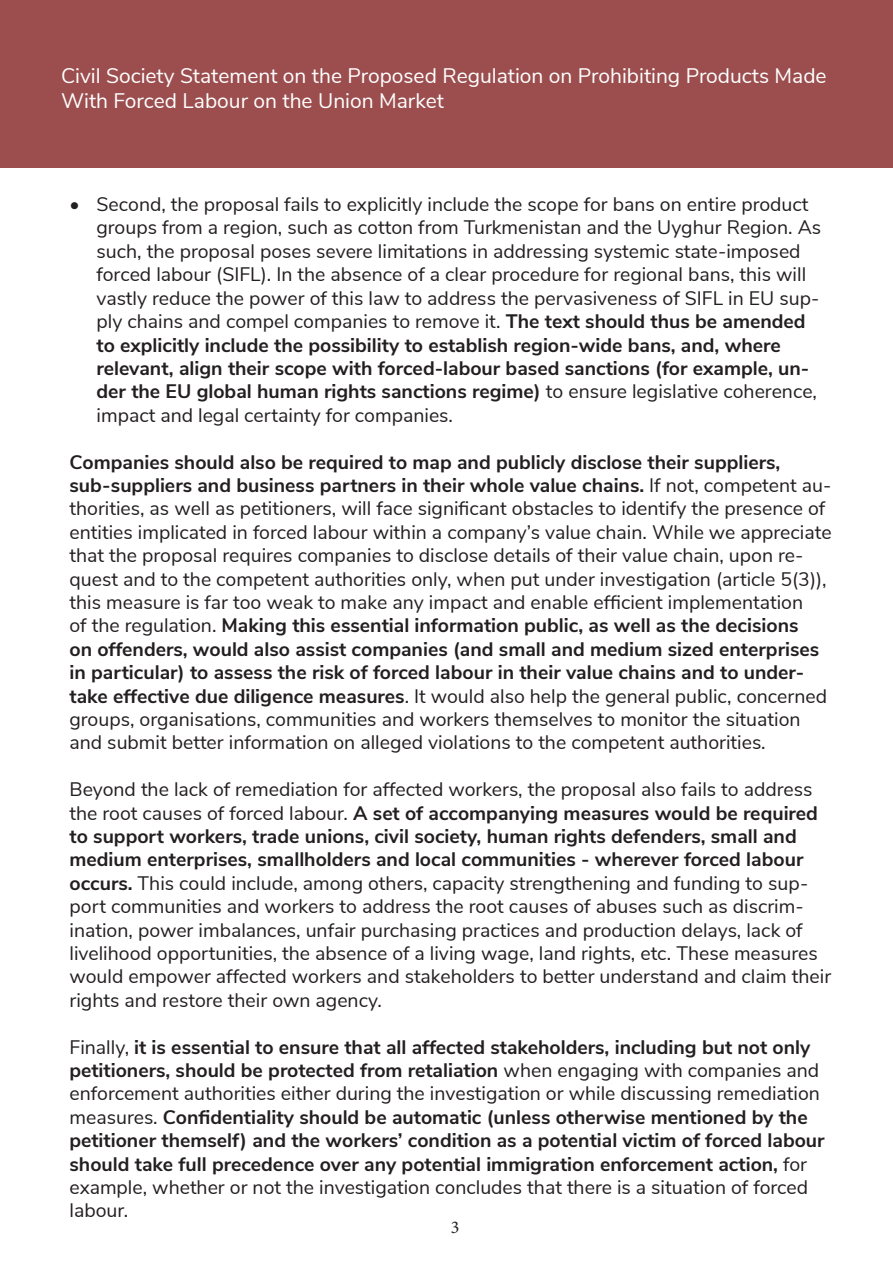
<style>
.page{position:relative;width:893px;height:1263px;background:#fff}
.page>*{position:absolute;margin:0;border:0;box-sizing:border-box;transform-origin:0 0}
.t1{font:21px/25.2px "Nunito Sans";color:#fff}
.t2{font:19.5px/23.4px "Nunito Sans";color:#231f20}
.t3{font:700 19.5px/23.4px "Nunito Sans";color:#231f20}
.t4{font:18px "Minion Pro";color:#231f20}
.s1{font-weight:700}
.s2{font-weight:400}
</style>
<div class="page">
<div style="left:0;top:0;width:893px;height:168px;background:#9c4e4f"></div>
<p class="t1" style="left:61px;top:62px;width:767px">Civil Society Statement on the Proposed Regulation on Prohibiting Products Made<br>With Forced Labour on the Union Market</p>
<p class="t2" style="left:97px;top:191px;width:726px;text-indent:-27px">• Second, the proposal fails to explicitly include the scope for bans on entire product groups from a region, such as cotton from Turkmenistan and the Uyghur Region. As such, the proposal poses severe limitations in addressing systemic state-imposed forced labour (SIFL). In the absence of a clear procedure for regional bans, this will vastly reduce the power of this law to address the pervasiveness of SIFL in EU sup&shy;ply chains and compel companies to remove it. <span class="s1">The text should thus be amended to explicitly include the possibility to establish region-wide bans, and, where relevant, align their scope with forced-labour based sanctions (for example, un&shy;der the EU global human rights sanctions regime)</span> to ensure legislative coherence, impact and legal certainty for companies.</p>
<p class="t2" style="left:70px;top:449px;width:764px"><span class="s1">Companies should also be required to map and publicly disclose their suppliers, sub-suppliers and business partners in their whole value chains.</span> If not, competent au&shy;thorities, as well as petitioners, will face significant obstacles to identify the presence of entities implicated in forced labour within a company’s value chain. While we appreciate that the proposal requires companies to disclose details of their value chain, upon re&shy;quest and to the competent authorities only, when put under investigation (article 5(3)), this measure is far too weak to make any impact and enable efficient implementation<br>of the regulation. <span class="s1">Making this essential information public, as well as the decisions<br>on offenders, would also assist companies (and small and medium sized enterprises in particular) to assess the risk of forced labour in their value chains and to under&shy;take effective due diligence measures</span>. It would also help the general public, concerned groups, organisations, communities and workers themselves to monitor the situation and submit better information on alleged violations to the competent authorities.</p>
<p class="t2" style="left:70px;top:776px;width:763px">Beyond the lack of remediation for affected workers, the proposal also fails to address the root causes of forced labour. <span class="s1">A set of accompanying measures would be required to support workers, trade unions, civil society, human rights defenders, small and medium enterprises, smallholders and local communities - wherever forced labour occurs.</span> This could include, among others, capacity strengthening and funding to sup&shy;port communities and workers to address the root causes of abuses such as discrim&shy;ination, power imbalances, unfair purchasing practices and production delays, lack of livelihood opportunities, the absence of a living wage, land rights, etc. These measures would empower affected workers and stakeholders to better understand and claim their rights and restore their own agency.</p>
<p class="t3" style="left:70px;top:1034px;width:757px"><span class="s2">Finally,</span> it is essential to ensure that all affected stakeholders, including but not only petitioners, should be protected from retaliation <span class="s2">when engaging with companies and enforcement authorities either during the investigation or while discussing remediation measures.</span> Confidentiality should be automatic (unless otherwise mentioned by the petitioner themself) and the workers’ condition as a potential victim of forced labour should take full precedence over any potential immigration enforcement action, <span class="s2">for example, whether or not the investigation concludes that there is a situation of forced labour.</span></p>
<p class="t4" style="left:451px;top:1215px;width:10px">3</p>
</div>
